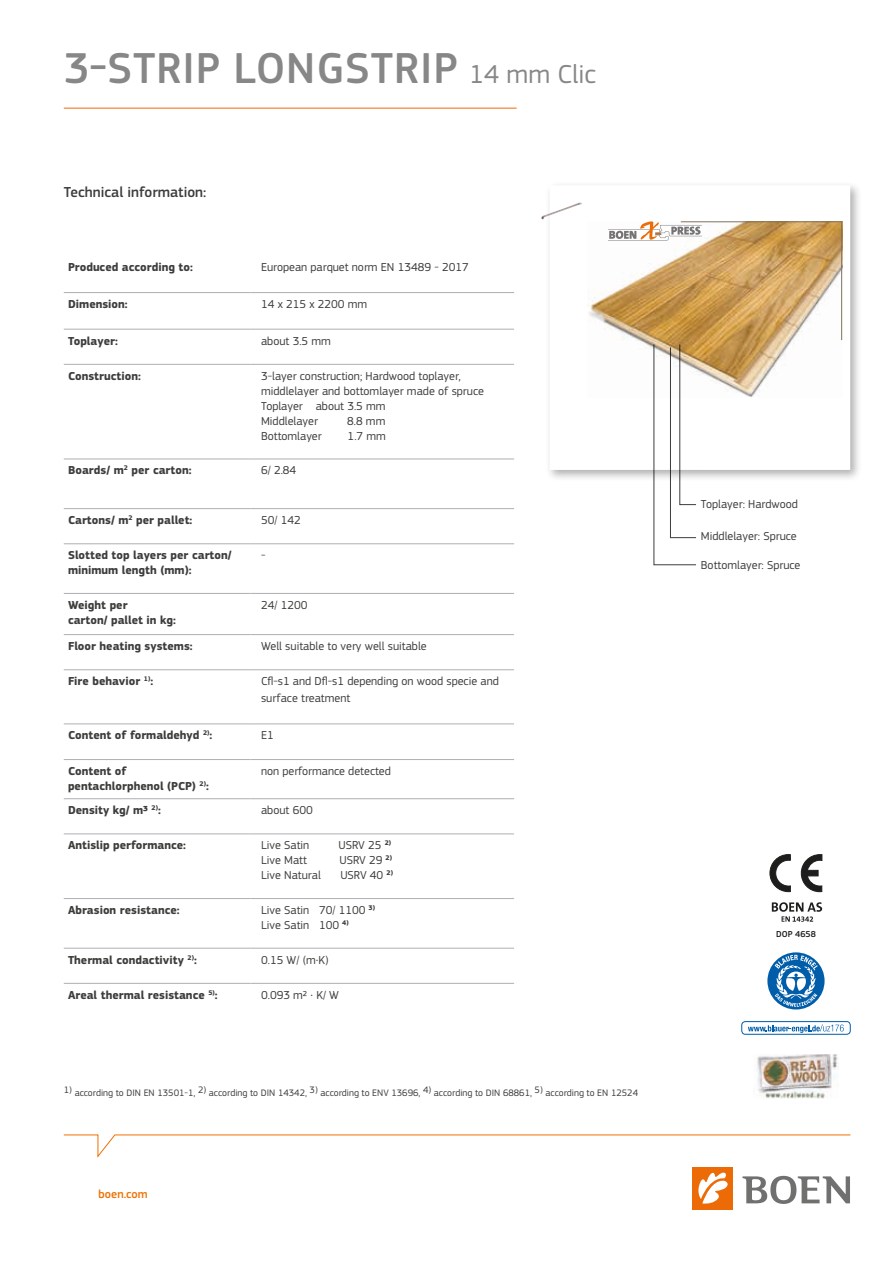
<style>
.page{position:relative;width:893px;height:1263px;background:#fff}
.page>*{position:absolute;margin:0;border:0;box-sizing:border-box;transform-origin:0 0}
.t1{font:500 45px "PF Square Sans Pro";letter-spacing:.02em;color:#878787}
.t2{font:500 15px "PF Square Sans Pro";color:#3d3d3c}
.t3{font:12px/15px "PF Square Sans Pro";color:#3d3d3c}
.t4{font:700 12px/15px "PF Square Sans Pro";color:#3d3d3c}
.t5{font:500 12px "PF Square Sans Pro";color:#ef7100}
.t6{font:9.75px "PF Square Sans Pro";color:#3d3d3c}
.t7{font:500 9px "PF Square Sans Pro";color:#1d1d1b}
.s1{font-weight:400;font-size:27px}
.s2{font-family:"Ebrima"}
</style>
<div class="page">
<svg style="left:801px;top:854px;width:21px;height:38px"></svg>
<svg style="left:770px;top:854px;width:21px;height:38px"></svg>
<svg style="left:772px;top:902px;width:50px;height:20px"></svg>
<img style="left:756px;top:1054px;width:82px;height:44px">
<svg style="left:767px;top:952px;width:58px;height:57px"></svg>
<svg style="left:742px;top:1176px;width:108px;height:28px"></svg>
<div style="left:692px;top:1168px;width:41px;height:42px;background:#ed6b06"></div>
<svg style="left:698px;top:1172px;width:30px;height:32px"></svg>
<svg style="left:63px;top:1134px;width:788px;height:24px"></svg>
<hr style="left:64px;top:329px;width:186px;height:1px;background:#afaeb2">
<hr style="left:250px;top:329px;width:264px;height:1px;background:#afaeb2">
<hr style="left:64px;top:364px;width:186px;height:1px;background:#afaeb2">
<hr style="left:250px;top:364px;width:264px;height:1px;background:#afaeb2">
<hr style="left:64px;top:459px;width:186px;height:1px;background:#afaeb2">
<hr style="left:250px;top:459px;width:264px;height:1px;background:#afaeb2">
<hr style="left:64px;top:508px;width:186px;height:1px;background:#afaeb2">
<hr style="left:250px;top:508px;width:264px;height:1px;background:#afaeb2">
<hr style="left:64px;top:543px;width:186px;height:1px;background:#afaeb2">
<hr style="left:250px;top:543px;width:264px;height:1px;background:#afaeb2">
<hr style="left:64px;top:593px;width:186px;height:1px;background:#afaeb2">
<hr style="left:250px;top:593px;width:264px;height:1px;background:#afaeb2">
<hr style="left:64px;top:634px;width:186px;height:1px;background:#afaeb2">
<hr style="left:250px;top:634px;width:264px;height:1px;background:#afaeb2">
<hr style="left:64px;top:669px;width:186px;height:1px;background:#afaeb2">
<hr style="left:250px;top:669px;width:264px;height:1px;background:#afaeb2">
<hr style="left:64px;top:724px;width:186px;height:1px;background:#afaeb2">
<hr style="left:250px;top:724px;width:264px;height:1px;background:#afaeb2">
<hr style="left:64px;top:759px;width:186px;height:1px;background:#afaeb2">
<hr style="left:250px;top:759px;width:264px;height:1px;background:#afaeb2">
<hr style="left:64px;top:798px;width:186px;height:1px;background:#afaeb2">
<hr style="left:250px;top:798px;width:264px;height:1px;background:#afaeb2">
<hr style="left:64px;top:833px;width:186px;height:1px;background:#afaeb2">
<hr style="left:250px;top:833px;width:264px;height:1px;background:#afaeb2">
<hr style="left:64px;top:898px;width:186px;height:1px;background:#afaeb2">
<hr style="left:250px;top:898px;width:264px;height:1px;background:#afaeb2">
<hr style="left:64px;top:948px;width:186px;height:1px;background:#afaeb2">
<hr style="left:250px;top:948px;width:264px;height:1px;background:#afaeb2">
<hr style="left:64px;top:983px;width:186px;height:1px;background:#afaeb2">
<hr style="left:250px;top:983px;width:264px;height:1px;background:#afaeb2">
<hr style="left:64px;top:292px;width:186px;height:1px;background:#afaeb2">
<hr style="left:250px;top:292px;width:264px;height:1px;background:#afaeb2">
<hr style="left:64px;top:108px;width:453px;height:1px;background:#ed6b06">
<div style="left:546px;top:181px;width:317px;height:301px;background:#1d1d1b;opacity:.35"></div>
<div style="left:550px;top:185px;width:300px;height:285px;background:#fff"></div>
<img style="left:541px;top:202px;width:41px;height:17px">
<img style="left:587px;top:292px;width:21px;height:37px">
<svg style="left:608px;top:221px;width:234px;height:344px"></svg>
<div style="left:741px;top:1021px;width:109px;height:13px;border:1px solid #005da9;border-radius:4px"></div>
<svg style="left:748px;top:1024px;width:96px;height:9px"></svg>
<h1 class="t1" style="left:64px;top:42px;width:534px">3-STRIP LONGSTRIP <span class="s1">14 mm Clic</span></h1>
<p class="t2" style="left:64px;top:183px;width:144px">Technical information:</p>
<p class="t4" style="left:68px;top:260px;width:126px">Produced according to:</p>
<p class="t3" style="left:261px;top:260px;width:209px">European parquet norm EN 13489 - 2017</p>
<p class="t4" style="left:68px;top:297px;width:61px">Dimension:</p>
<p class="t3" style="left:261px;top:297px;width:108px">14 x 215 x 2200 mm</p>
<p class="t4" style="left:68px;top:333px;width:51px">Toplayer:</p>
<p class="t3" style="left:261px;top:333px;width:71px">about 3.5 mm</p>
<p class="t4" style="left:68px;top:369px;width:74px">Construction:</p>
<p class="t3" style="left:261px;top:368px;width:224px">3-layer construction; Hardwood toplayer, middlelayer and bottomlayer made of spruce<br>Toplayer about 3.5 mm<br>Middlelayer</p>
<p class="t3" style="left:347px;top:413px;width:40px">8.8 mm</p>
<p class="t3" style="left:261px;top:428px;width:62px">Bottomlayer</p>
<p class="t3" style="left:348px;top:428px;width:40px">1.7 mm</p>
<p class="t4" style="left:68px;top:463px;width:125px">Boards/ m<sup>2</sup> per carton:</p>
<p class="t3" style="left:261px;top:463px;width:37px">6/ 2.84</p>
<p class="t4" style="left:68px;top:513px;width:126px">Cartons/ m<sup>2</sup> per pallet:</p>
<p class="t3" style="left:261px;top:513px;width:41px">50/ 142</p>
<p class="t4" style="left:68px;top:548px;width:165px">Slotted top layers per carton/ minimum length (mm):</p>
<p class="t3" style="left:261px;top:548px;width:6px">-</p>
<p class="t4" style="left:68px;top:598px;width:109px">Weight per<br>carton/ pallet in kg:</p>
<p class="t3" style="left:261px;top:597px;width:48px">24/ 1200</p>
<p class="t4" style="left:68px;top:639px;width:126px">Floor heating systems:</p>
<p class="t3" style="left:261px;top:639px;width:167px">Well suitable to very well suitable</p>
<p class="t4" style="left:68px;top:674px;width:87px">Fire behavior <sup>1)</sup>:</p>
<p class="t3" style="left:261px;top:673px;width:239px;line-height:17.2px">Cfl-s1 and Dfl-s1 depending on wood specie and surface treatment</p>
<p class="t4" style="left:68px;top:728px;width:146px">Content of formaldehyd <sup>2)</sup>:</p>
<p class="t3" style="left:261px;top:728px;width:14px">E1</p>
<p class="t4" style="left:68px;top:764px;width:142px">Content of pentachlorphenol (PCP) <sup>2)</sup>:</p>
<p class="t3" style="left:261px;top:763px;width:131px">non performance detected</p>
<p class="t4" style="left:68px;top:803px;width:94px">Density kg/ m3 <sup>2)</sup>:</p>
<p class="t3" style="left:261px;top:803px;width:53px">about 600</p>
<p class="t4" style="left:68px;top:838px;width:119px">Antislip performance:</p>
<p class="t3" style="left:261px;top:838px;width:50px">Live Satin</p>
<p class="t3" style="left:338px;top:838px;width:54px">USRV 25 <sup>2)</sup></p>
<p class="t3" style="left:261px;top:853px;width:47px">Live Matt</p>
<p class="t3" style="left:339px;top:853px;width:54px">USRV 29 <sup>2)</sup></p>
<p class="t3" style="left:261px;top:868px;width:61px">Live Natural</p>
<p class="t3" style="left:340px;top:868px;width:54px">USRV 40 <sup>2)</sup></p>
<p class="t4" style="left:68px;top:903px;width:113px">Abrasion resistance:</p>
<p class="t3" style="left:261px;top:902px;width:116px">Live Satin 70/ 1100 <sup>3)<br></sup>Live Satin 100 <sup>4)</sup></p>
<p class="t4" style="left:68px;top:952px;width:130px">Thermal condactivity <sup>2)</sup>:</p>
<p class="t3" style="left:261px;top:952px;width:69px">0.15 W/ (m<span class="s2">·</span>K)</p>
<p class="t4" style="left:68px;top:988px;width:151px">Areal thermal resistance <sup>5)</sup>:</p>
<p class="t3" style="left:261px;top:987px;width:80px">0.093 m2 <span class="s2">·</span> K/ W</p>
<p class="t6" style="left:64px;top:1087px;width:576px">1) according to DIN EN 13501-1, 2) according to DIN 14342, 3) according to ENV 13696, 4) according to DIN 68861, 5) according to EN 12524</p>
<p class="t5" style="left:99px;top:1187px;width:51px">boen.com</p>
<p class="t3" style="left:701px;top:496px;width:99px">Toplayer: Hardwood</p>
<p class="t3" style="left:701px;top:529px;width:97px">Middlelayer: Spruce</p>
<p class="t3" style="left:701px;top:557px;width:101px">Bottomlayer: Spruce</p>
<p class="t7" style="left:776px;top:929px;width:41px">DOP 4658</p>
</div>
